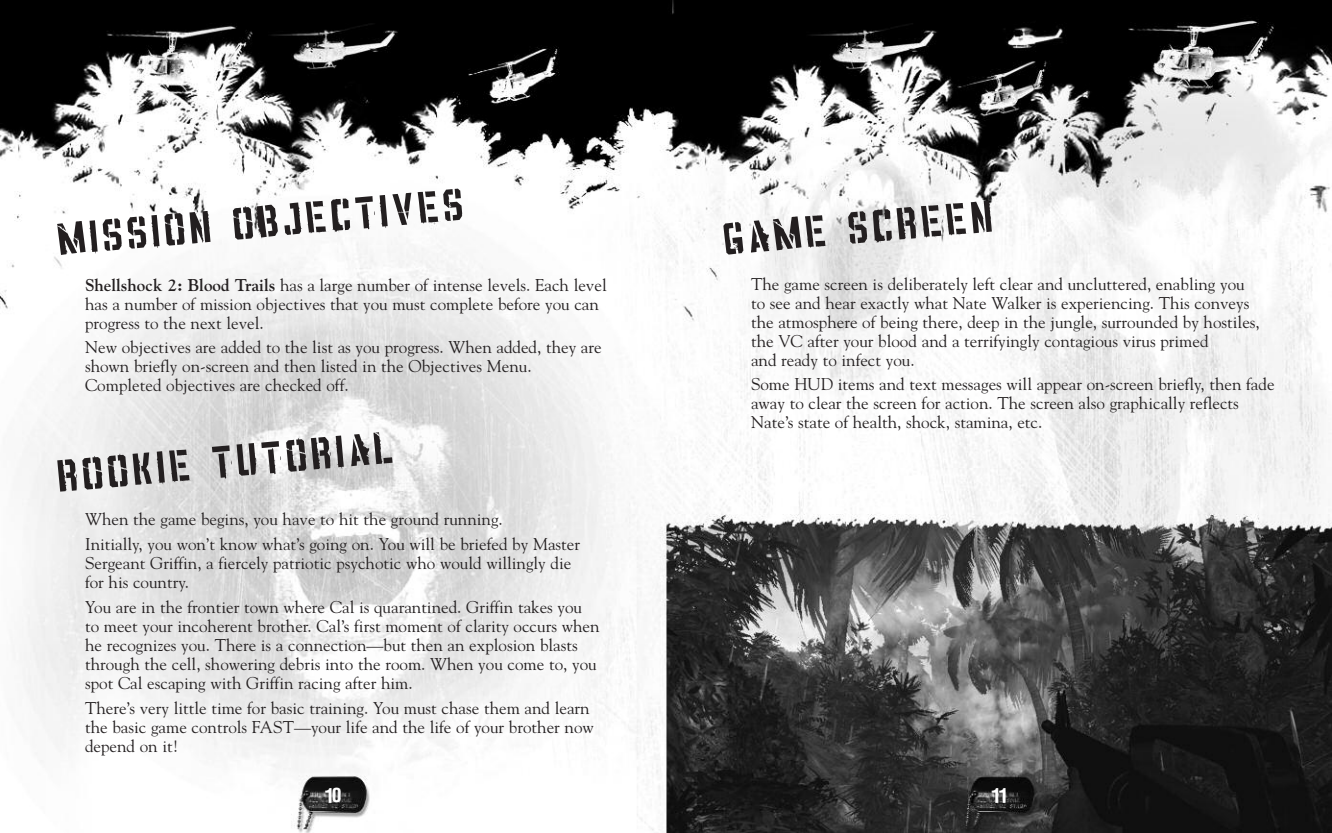
<style>
.page{position:relative;width:1332px;height:833px;background:#fff}
.page>*{position:absolute;margin:0;border:0;box-sizing:border-box;transform-origin:0 0}
.t1{font:54px "VINCASTENCIL";color:#231f20}
.t2{font:20px "Dirtyhouse";color:#fff}
.t3{font:17px/19px "Goudy";color:#231f20}
.s1{font-weight:700}
</style>
<div class="page">
<img style="left:0;top:0;width:1332px;height:832px">
<h1 class="t1" style="left:57px;top:213px;width:407px;rotate:-5deg">MISSION OBJECTIVES</h1>
<p class="t3" style="left:85px;top:275px;width:523px"><span class="s1">Shellshock 2: Blood Trails</span> has a large number of intense levels. Each level has a number of mission objectives that you must complete before you can progress to the next level.</p>
<p class="t3" style="left:85px;top:338px;width:518px">New objectives are added to the list as you progress. When added, they are shown briefly on-screen and then listed in the Objectives Menu.<br>Completed objectives are checked off.</p>
<h1 class="t1" style="left:57px;top:449px;width:337px;rotate:-5deg">ROOKIE TUTORIAL</h1>
<p class="t3" style="left:85px;top:507px;width:497px;line-height:24.6px">When the game begins, you have to hit the ground running.<br>Initially, you won’t know what’s going on. You will be briefed by Master</p>
<p class="t3" style="left:85px;top:553px;width:488px">Sergeant Griffin, a fiercely patriotic psychotic who would willingly die for his country.</p>
<p class="t3" style="left:85px;top:597px;width:516px">You are in the frontier town where Cal is quarantined. Griffin takes you to meet your incoherent brother. Cal’s first moment of clarity occurs when he recognizes you. There is a connection—but then an explosion blasts through the cell, showering debris into the room. When you come to, you spot Cal escaping with Griffin racing after him.</p>
<p class="t3" style="left:85px;top:698px;width:510px">There’s very little time for basic training. You must chase them and learn the basic game controls FAST—your life and the life of your brother now depend on it!</p>
<h1 class="t1" style="left:723px;top:213px;width:270px;rotate:-5deg">GAME SCREEN</h1>
<p class="t3" style="left:751px;top:274px;width:510px">The game screen is deliberately left clear and uncluttered, enabling you to see and hear exactly what Nate Walker is experiencing. This conveys the atmosphere of being there, deep in the jungle, surrounded by hostiles, the VC after your blood and a terrifyingly contagious virus primed<br>and ready to infect you.</p>
<p class="t3" style="left:751px;top:375px;width:525px">Some HUD items and text messages will appear on-screen briefly, then fade away to clear the screen for action. The screen also graphically reflects<br>Nate’s state of health, shock, stamina, etc.</p>
<p class="t2" style="left:325px;top:786px;width:18px">10</p>
<p class="t2" style="left:991px;top:786px;width:16px">11</p>
</div>
